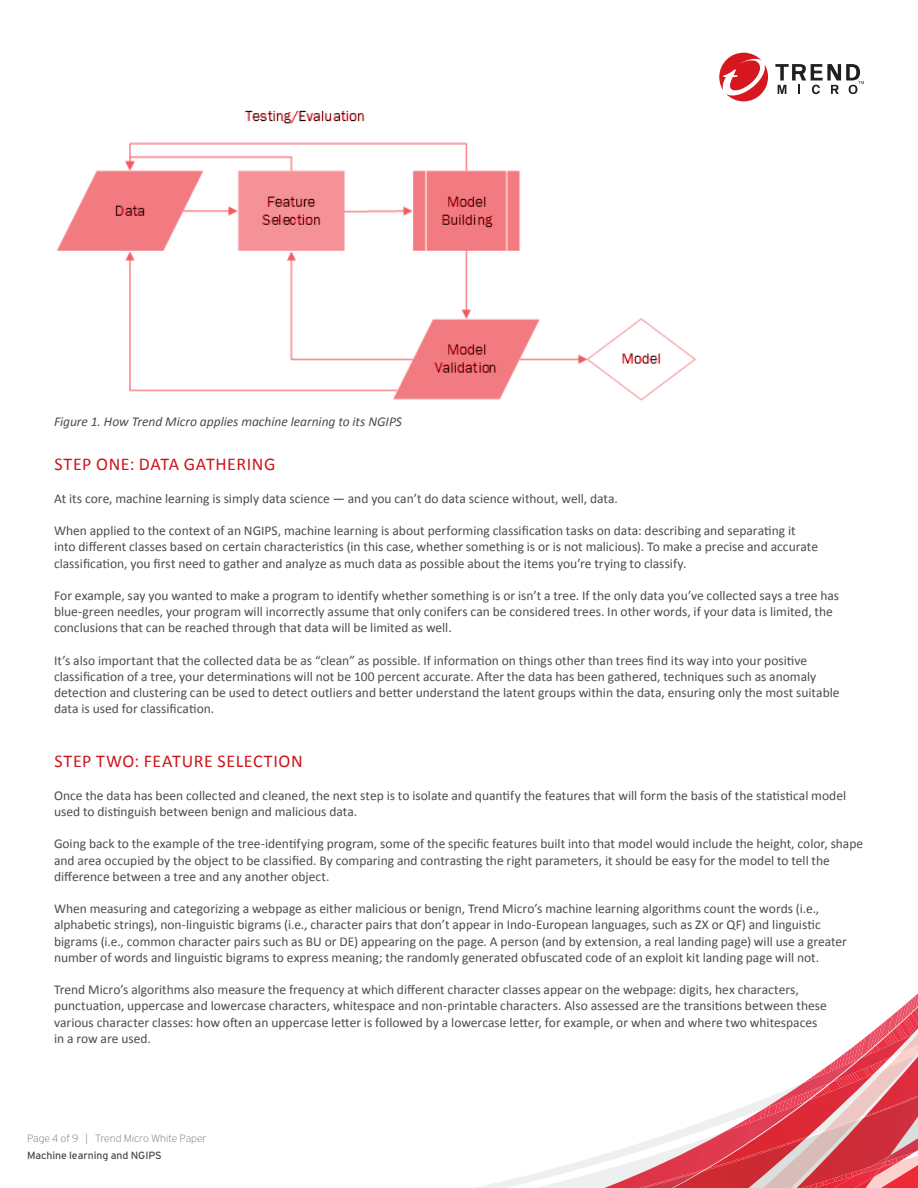
<style>
.page{position:relative;width:918px;height:1188px;background:#fff}
.page>*{position:absolute;margin:0;border:0;box-sizing:border-box;transform-origin:0 0}
.t1{font:18px "Calibri";letter-spacing:.03em;color:#cd151d}
.t2{font:13.5px/16.2px "Calibri";color:#4b4c4d}
.t3{font:italic 13.5px "Calibri";color:#4b4c4d}
.t4{font:200 10.5px "Interstate";letter-spacing:-.01em;color:#6c6d70}
.t5{font:10.5px "Interstate";letter-spacing:-.005em;color:#4b4c4d}
</style>
<div class="page">
<svg style="left:476px;top:993px;width:442px;height:195px"></svg>
<img style="left:874px;top:1162px;width:25px;height:15px">
<img style="left:834px;top:1168px;width:47px;height:20px">
<svg style="left:775px;top:64px;width:89px;height:30px"></svg>
<svg style="left:719px;top:53px;width:49px;height:48px"></svg>
<img style="left:57px;top:110px;width:639px;height:291px">
<p class="t3" style="left:54px;top:412px;width:350px">Figure 1. How Trend Micro applies machine learning to its NGIPS</p>
<h1 class="t1" style="left:54px;top:453px;width:223px">STEP ONE: DATA GATHERING</h1>
<p class="t2" style="left:54px;top:490px;width:566px">At its core, machine learning is simply data science — and you can’t do data science without, well, data.</p>
<p class="t2" style="left:54px;top:523px;width:766px">When applied to the context of an NGIPS, machine learning is about performing classification tasks on data: describing and separating it into different classes based on certain characteristics (in this case, whether something is or is not malicious). To make a precise and accurate classification, you first need to gather and analyze as much data as possible about the items you’re trying to classify.</p>
<p class="t2" style="left:54px;top:587px;width:787px">For example, say you wanted to make a program to identify whether something is or isn’t a tree. If the only data you’ve collected says a tree has blue-green needles, your program will incorrectly assume that only conifers can be considered trees. In other words, if your data is limited, the conclusions that can be reached through that data will be limited as well.</p>
<p class="t2" style="left:54px;top:652px;width:787px">It’s also important that the collected data be as “clean” as possible. If information on things other than trees find its way into your positive classification of a tree, your determinations will not be 100 percent accurate. After the data has been gathered, techniques such as anomaly detection and clustering can be used to detect outliers and better understand the latent groups within the data, ensuring only the most suitable data is used for classification.</p>
<h1 class="t1" style="left:54px;top:750px;width:250px">STEP TWO: FEATURE SELECTION</h1>
<p class="t2" style="left:54px;top:787px;width:794px">Once the data has been collected and cleaned, the next step is to isolate and quantify the features that will form the basis of the statistical model used to distinguish between benign and malicious data.</p>
<p class="t2" style="left:54px;top:836px;width:811px">Going back to the example of the tree-identifying program, some of the specific features built into that model would include the height, color, shape and area occupied by the object to be classified. By comparing and contrasting the right parameters, it should be easy for the model to tell the difference between a tree and any another object.</p>
<p class="t2" style="left:54px;top:901px;width:794px">When measuring and categorizing a webpage as either malicious or benign, Trend Micro’s machine learning algorithms count the words (i.e., alphabetic strings), non-linguistic bigrams (i.e., character pairs that don’t appear in Indo-European languages, such as ZX or QF) and linguistic bigrams (i.e., common character pairs such as BU or DE) appearing on the page. A person (and by extension, a real landing page) will use a greater number of words and linguistic bigrams to express meaning; the randomly generated obfuscated code of an exploit kit landing page will not.</p>
<p class="t2" style="left:54px;top:982px;width:774px">Trend Micro’s algorithms also measure the frequency at which different character classes appear on the webpage: digits, hex characters, punctuation, uppercase and lowercase characters, whitespace and non-printable characters. Also assessed are the transitions between these various character classes: how often an uppercase letter is followed by a lowercase letter, for example, or when and where two whitespaces in a row are used.</p>
<p class="t4" style="left:27px;top:1132px;width:181px">Page 4 of 9 | Trend Micro White Paper</p>
<p class="t5" style="left:27px;top:1149px;width:136px">Machine learning and NGIPS</p>
</div>
